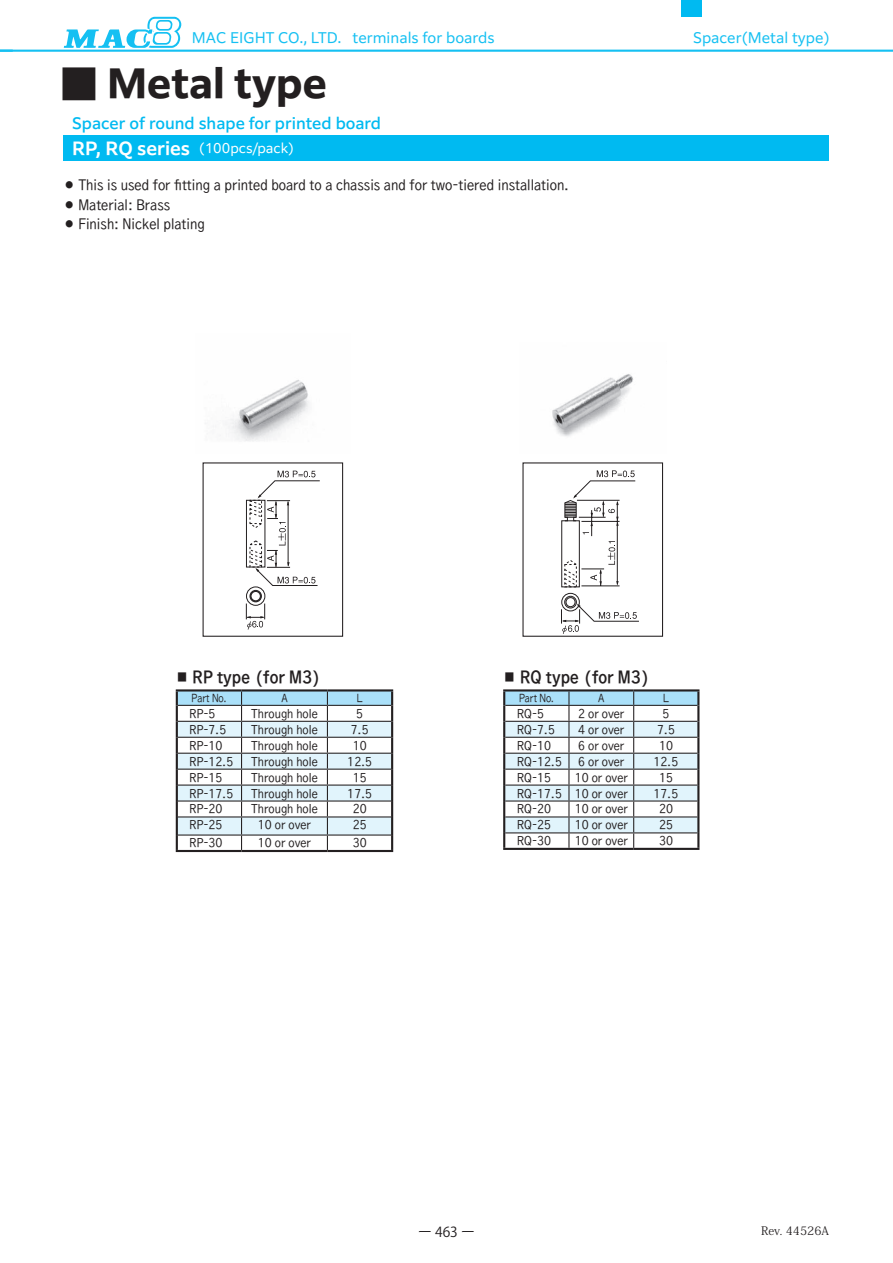
<style>
.page{position:relative;width:893px;height:1263px;background:#fff}
.page>*{position:absolute;margin:0;border:0;box-sizing:border-box;transform-origin:0 0}
.t1{font:700 37.2px "PUD Shin Go Pr 6 N";color:#231f20}
.t2{font:15.9px "TB Go Std B C8";color:#231f20;scale:.8 1}
.t3{font:500 14.85px "PUD Shin Go Pr 6 N";color:#00baf1}
.t4{font:13.8px "TB Go Std R C8";color:#231f20;scale:.8 1}
.t5{font:13.8px "PUD Shin Go Pr 6 N";color:#15c0f2}
.t6{font:13.8px "Koz Go Pr 6 N";color:#231f20}
.t7{font:12.75px "PUD Shin Go Pr 6 N";color:#fff}
.t8{font:11.7px "TB Go Std R C8";color:#231f20;scale:.8 1}
.t9{font:11.7px "Koz Min Pr 6 N";color:#231f20}
.t10{font:10.65px "TB Go Std R";color:#231f20;scale:.8 1}
.s1{font-family:"PUD Shin Go Pr 6 N De";font-weight:700;font-size:16.95px}
</style>
<div class="page">
<div style="left:64px;top:136px;width:765px;height:25px;background:#00baf1"></div>
<hr style="left:0;top:50px;width:893px;height:2px;background:#15c0f2">
<svg style="left:64px;top:17px;width:117px;height:31px"></svg>
<div style="left:681px;top:0;width:21px;height:17px;background:#00baf1"></div>
<img style="left:205px;top:380px;width:104px;height:61px">
<img style="left:552px;top:374px;width:82px;height:63px">
<svg style="left:246px;top:471px;width:74px;height:159px"></svg>
<div style="left:203px;top:462px;width:140px;height:175px;border:1px solid #231f20"></div>
<div style="left:561px;top:593px;width:19px;height:18px;border:1px solid #231f20;border-radius:50%"></div>
<svg style="left:561px;top:596px;width:78px;height:38px"></svg>
<svg style="left:561px;top:470px;width:75px;height:118px"></svg>
<div style="left:522px;top:462px;width:141px;height:175px;border:1px solid #231f20"></div>
<hr style="left:176px;top:689px;width:66px;height:2px;background:#231f20">
<hr style="left:242px;top:689px;width:85px;height:2px;background:#231f20">
<hr style="left:327px;top:689px;width:66px;height:2px;background:#231f20">
<hr style="left:176px;top:850px;width:66px;height:2px;background:#231f20">
<hr style="left:242px;top:850px;width:85px;height:2px;background:#231f20">
<hr style="left:327px;top:850px;width:66px;height:2px;background:#231f20">
<svg style="left:176px;top:690px;width:217px;height:160px"></svg>
<hr style="left:503px;top:689px;width:66px;height:2px;background:#231f20">
<hr style="left:569px;top:689px;width:65px;height:2px;background:#231f20">
<hr style="left:634px;top:689px;width:65px;height:2px;background:#231f20">
<hr style="left:503px;top:848px;width:66px;height:2px;background:#231f20">
<hr style="left:569px;top:848px;width:65px;height:2px;background:#231f20">
<hr style="left:634px;top:848px;width:65px;height:2px;background:#231f20">
<svg style="left:503px;top:690px;width:196px;height:158px"></svg>
<p class="t5" style="left:192px;top:31px;width:304px">MAC EIGHT CO., LTD. terminals for boards</p>
<p class="t5" style="left:693px;top:31px;width:138px">Spacer(Metal type)</p>
<h1 class="t1" style="left:61px;top:64px;width:268px">■ Metal type</h1>
<p class="t3" style="left:72px;top:115px;width:310px">Spacer of round shape for printed board</p>
<p class="t7" style="left:72px;top:141px;width:223px"><span class="s1">RP, RQ series</span> (100pcs/pack)</p>
<p class="t4" style="left:64px;top:173px;width:633px">● This is used for fitting a printed board to a chassis and for two-tiered installation.</p>
<p class="t4" style="left:64px;top:193px;width:135px">● Material: Brass</p>
<p class="t4" style="left:64px;top:212px;width:178px">● Finish: Nickel plating</p>
<h2 class="t2" style="left:176px;top:668px;width:183px">■ RP type (for M3)</h2>
<h2 class="t2" style="left:503px;top:668px;width:185px">■ RQ type (for M3)</h2>
<p class="t10" style="left:192px;top:689px;width:46px">Part No.</p>
<p class="t10" style="left:281px;top:689px;width:9px">A</p>
<p class="t10" style="left:357px;top:689px;width:9px">L</p>
<p class="t8" style="left:190px;top:703px;width:34px">RP-5</p>
<p class="t8" style="left:251px;top:703px;width:85px">Through hole</p>
<p class="t8" style="left:356px;top:703px;width:10px">5</p>
<p class="t8" style="left:190px;top:719px;width:48px">RP-7.5</p>
<p class="t8" style="left:251px;top:719px;width:85px">Through hole</p>
<p class="t8" style="left:351px;top:719px;width:24px">7.5</p>
<p class="t8" style="left:190px;top:735px;width:43px">RP-10</p>
<p class="t8" style="left:251px;top:735px;width:85px">Through hole</p>
<p class="t8" style="left:353px;top:735px;width:19px">10</p>
<p class="t8" style="left:190px;top:751px;width:56px">RP-12.5</p>
<p class="t8" style="left:251px;top:751px;width:85px">Through hole</p>
<p class="t8" style="left:347px;top:751px;width:33px">12.5</p>
<p class="t8" style="left:190px;top:767px;width:43px">RP-15</p>
<p class="t8" style="left:251px;top:767px;width:85px">Through hole</p>
<p class="t8" style="left:353px;top:767px;width:19px">15</p>
<p class="t8" style="left:190px;top:783px;width:56px">RP-17.5</p>
<p class="t8" style="left:251px;top:783px;width:85px">Through hole</p>
<p class="t8" style="left:347px;top:783px;width:33px">17.5</p>
<p class="t8" style="left:190px;top:799px;width:43px">RP-20</p>
<p class="t8" style="left:251px;top:799px;width:85px">Through hole</p>
<p class="t8" style="left:353px;top:799px;width:19px">20</p>
<p class="t8" style="left:190px;top:815px;width:43px">RP-25</p>
<p class="t8" style="left:258px;top:815px;width:68px">10 or over</p>
<p class="t8" style="left:353px;top:815px;width:19px">25</p>
<p class="t8" style="left:190px;top:833px;width:43px">RP-30</p>
<p class="t8" style="left:258px;top:833px;width:68px">10 or over</p>
<p class="t8" style="left:353px;top:833px;width:19px">30</p>
<p class="t10" style="left:519px;top:689px;width:46px">Part No.</p>
<p class="t10" style="left:598px;top:689px;width:9px">A</p>
<p class="t10" style="left:663px;top:689px;width:9px">L</p>
<p class="t8" style="left:517px;top:703px;width:35px">RQ-5</p>
<p class="t8" style="left:578px;top:703px;width:59px">2 or over</p>
<p class="t8" style="left:663px;top:703px;width:10px">5</p>
<p class="t8" style="left:517px;top:719px;width:49px">RQ-7.5</p>
<p class="t8" style="left:578px;top:719px;width:59px">4 or over</p>
<p class="t8" style="left:657px;top:719px;width:24px">7.5</p>
<p class="t8" style="left:517px;top:735px;width:44px">RQ-10</p>
<p class="t8" style="left:578px;top:735px;width:59px">6 or over</p>
<p class="t8" style="left:659px;top:735px;width:19px">10</p>
<p class="t8" style="left:517px;top:751px;width:58px">RQ-12.5</p>
<p class="t8" style="left:578px;top:751px;width:59px">6 or over</p>
<p class="t8" style="left:654px;top:751px;width:33px">12.5</p>
<p class="t8" style="left:517px;top:767px;width:44px">RQ-15</p>
<p class="t8" style="left:575px;top:767px;width:68px">10 or over</p>
<p class="t8" style="left:659px;top:767px;width:19px">15</p>
<p class="t8" style="left:517px;top:783px;width:140px">RQ-17.5 10 or over</p>
<p class="t8" style="left:654px;top:783px;width:33px">17.5</p>
<p class="t8" style="left:517px;top:799px;width:44px">RQ-20</p>
<p class="t8" style="left:575px;top:799px;width:68px">10 or over</p>
<p class="t8" style="left:659px;top:799px;width:19px">20</p>
<p class="t8" style="left:517px;top:815px;width:44px">RQ-25</p>
<p class="t8" style="left:575px;top:815px;width:68px">10 or over</p>
<p class="t8" style="left:659px;top:815px;width:19px">25</p>
<p class="t8" style="left:517px;top:831px;width:44px">RQ-30</p>
<p class="t8" style="left:575px;top:831px;width:68px">10 or over</p>
<p class="t8" style="left:659px;top:831px;width:19px">30</p>
<p class="t6" style="left:418px;top:1224px;width:58px">ー 463 ー</p>
<p class="t9" style="left:761px;top:1224px;width:70px">Rev. 44526A</p>
</div>
